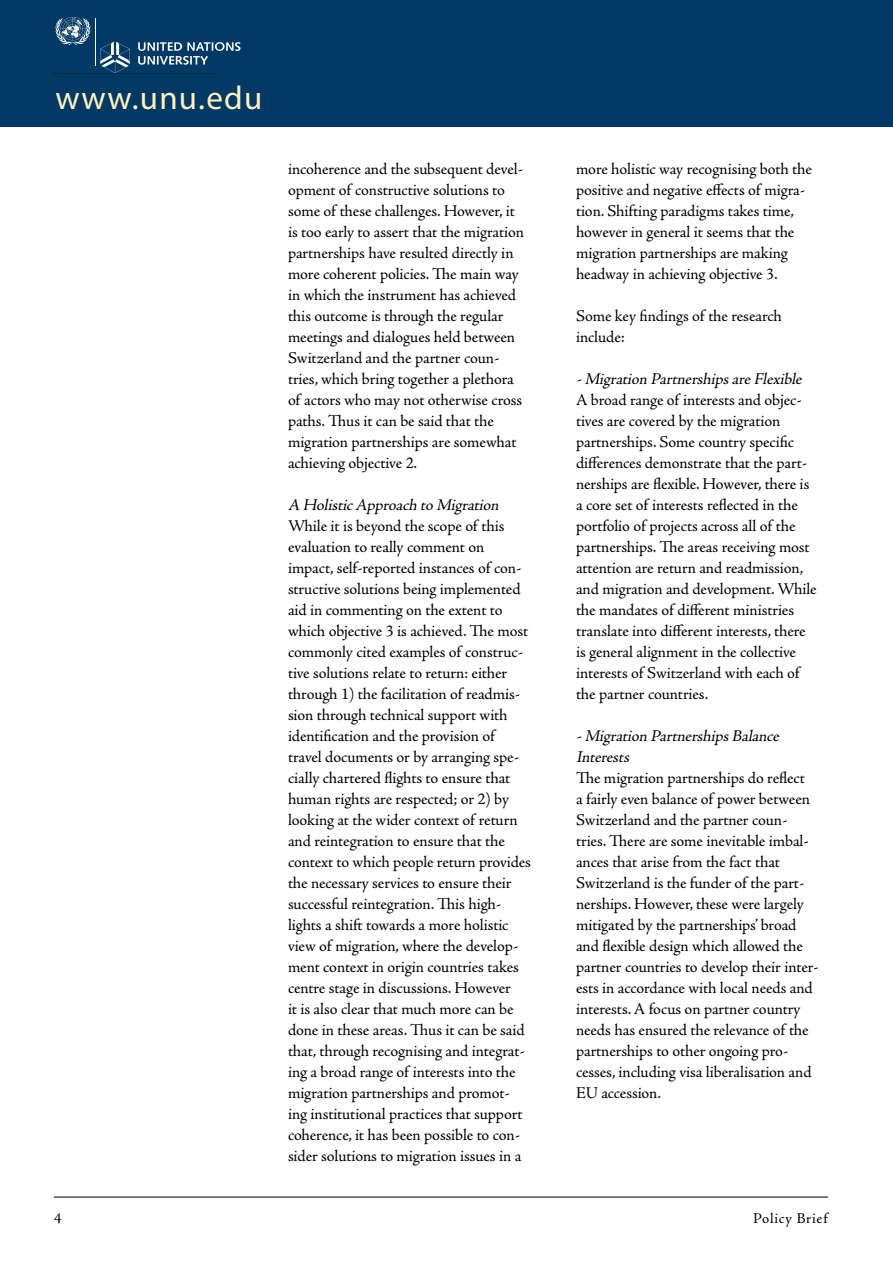
<style>
.page{position:relative;width:893px;height:1263px;background:#fff}
.page>*{position:absolute;margin:0;border:0;box-sizing:border-box;transform-origin:0 0}
.t1{font:33px "Myriad Pro";letter-spacing:.04em;color:#fff2be}
.t2{font:16.5px/21px "Adobe Jenson Pro";letter-spacing:-.005em;color:#000}
.t3{font:italic 16.5px/21px "Adobe Jenson Pro";color:#000}
.t4{font:15px "Adobe Jenson Pro";letter-spacing:.045em;color:#000}
</style>
<div class="page">
<hr style="left:54px;top:1196px;width:774px;height:1px;background:#000">
<div style="left:0;top:0;width:893px;height:126px;background:#003964"></div>
<svg style="left:52px;top:17px;width:189px;height:57px"></svg>
<h1 class="t1" style="left:55px;top:77px;width:208px">www.unu.edu</h1>
<p class="t2" style="left:288px;top:159px;width:238px">incoherence and the subsequent devel&shy;opment of constructive solutions to some of these challenges. However, it is too early to assert that the migration partnerships have resulted directly in more coherent policies. The main way in which the instrument has achieved this outcome is through the regular meetings and dialogues held between Switzerland and the partner coun&shy;tries, which bring together a plethora of actors who may not otherwise cross paths. Thus it can be said that the migration partnerships are somewhat achieving objective 2.</p>
<p class="t3" style="left:288px;top:495px;width:216px">A HolisticApproach to Migration</p>
<p class="t2" style="left:288px;top:516px;width:245px">While it is beyond the scope of this evaluation to really comment on impact, self-reported instances of con&shy;structive solutions being implemented aid in commenting on the extent to which objective 3 is achieved. The most commonly cited examples of construc&shy;tive solutions relate to return: either through 1) the facilitation of readmis&shy;sion through technical support with identification and the provision of travel documents or by arranging spe&shy;cially chartered flights to ensure that human rights are respected; or 2) by looking at the wider context of return and reintegration to ensure that the context to which people return provides the necessary services to ensure their successful reintegration. This high&shy;lights a shift towards a more holistic view of migration, where the develop&shy;ment context in origin countries takes centre stage in discussions. However<br>it is also clear that much more can be done in these areas. Thus it can be said that, through recognising and integrat&shy;ing a broad range of interests into the migration partnerships and promot&shy;ing institutional practices that support coherence, it has been possible to con&shy;sider solutions to migration issues in a</p>
<p class="t2" style="left:576px;top:159px;width:237px">more holistic way recognising both the positive and negative effects of migra&shy;tion. Shifting paradigms takes time, however in general it seems that the migration partnerships are making headway in achieving objective 3.</p>
<p class="t2" style="left:576px;top:306px;width:207px">Some key findings of the research include:</p>
<p class="t3" style="left:576px;top:369px;width:231px">-Migration PartnershipsareFlexible</p>
<p class="t2" style="left:576px;top:390px;width:242px">A broad range of interests and objec&shy;tives are covered by the migration partnerships. Some country specific differences demonstrate that the part&shy;nerships are flexible. However, there is a core set of interests reflected in the portfolio of projects across all of the partnerships. The areas receiving most attention are return and readmission, and migration and development. While the mandates of different ministries translate into different interests, there is general alignment in the collective interests of Switzerland with each of the partner countries.</p>
<p class="t3" style="left:576px;top:726px;width:208px">-Migration PartnershipsBalance<br>Interests</p>
<p class="t2" style="left:576px;top:768px;width:244px">The migration partnerships do reflect<br>a fairly even balance of power between Switzerland and the partner coun&shy;tries. There are some inevitable imbal&shy;ances that arise from the fact that Switzerland is the funder of the part&shy;nerships. However, these were largely mitigated by the partnerships’ broad and flexible design which allowed the partner countries to develop their inter&shy;ests in accordance with local needs and interests. A focus on partner country needs has ensured the relevance of the partnerships to other ongoing pro&shy;cesses, including visa liberalisation and EU accession.</p>
<p class="t4" style="left:54px;top:1209px;width:9px">4</p>
<p class="t4" style="left:753px;top:1209px;width:76px">Policy Brief</p>
</div>
